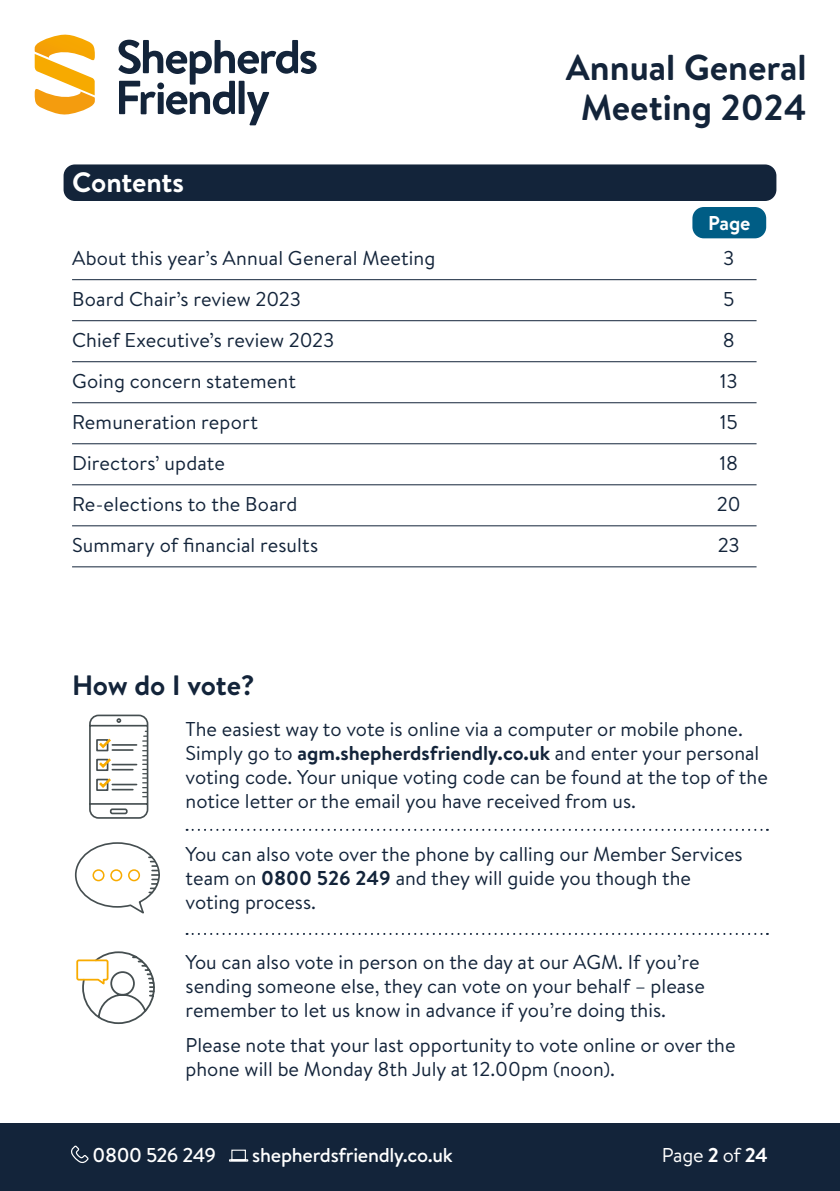
<style>
.page{position:relative;width:840px;height:1191px;background:#fff}
.page>*{position:absolute;margin:0;border:0;box-sizing:border-box;transform-origin:0 0}
.t1{font:700 36px/40px "Brandon Text";color:#13243a;text-align:center}
.t2{font:700 28px "Brandon Text";letter-spacing:-.005em;color:#13243a}
.t3{font:700 28px "Brandon Text";letter-spacing:-.01em;color:#fff}
.t4{font:20px/24px "Brandon Text";color:#13243a}
.t5{font:500 20px "Brandon Text";letter-spacing:-.015em;color:#fff}
.t6{font:500 20px "Brandon Text";letter-spacing:-.035em;color:#fff}
.t7{font:20px "Brandon Text";letter-spacing:-.015em;color:#fff}
.t8{font:700 20px "Brandon Text";color:#fff}
.s1{font-weight:700}
</style>
<div class="page">
<div style="left:0;top:1123px;width:839px;height:68px;background:#13243a"></div>
<svg style="left:71px;top:1145px;width:18px;height:18px"></svg>
<svg style="left:229px;top:1149px;width:20px;height:13px"></svg>
<svg style="left:34px;top:34px;width:61px;height:81px"></svg>
<svg style="left:118px;top:40px;width:198px;height:85px"></svg>
<div style="left:63px;top:164px;width:713px;height:37px;background:#13243a;border-radius:11px"></div>
<hr style="left:72px;top:279px;width:684px;height:1px;background:#13243a">
<hr style="left:72px;top:320px;width:684px;height:1px;background:#13243a">
<hr style="left:72px;top:361px;width:684px;height:1px;background:#13243a">
<hr style="left:72px;top:402px;width:684px;height:1px;background:#13243a">
<hr style="left:72px;top:443px;width:684px;height:1px;background:#13243a">
<hr style="left:72px;top:484px;width:684px;height:1px;background:#13243a">
<hr style="left:72px;top:525px;width:684px;height:1px;background:#13243a">
<hr style="left:72px;top:566px;width:684px;height:1px;background:#13243a">
<div style="left:692px;top:207px;width:73px;height:31px;background:#005d85;border-radius:11px"></div>
<svg style="left:186px;top:829px;width:581px;height:2px"></svg>
<svg style="left:186px;top:933px;width:581px;height:2px"></svg>
<svg style="left:89px;top:714px;width:60px;height:105px"></svg>
<svg style="left:74px;top:842px;width:86px;height:72px"></svg>
<svg style="left:76px;top:951px;width:79px;height:74px"></svg>
<h2 class="t3" style="left:72px;top:162px;width:114px">Contents</h2>
<h1 class="t1" style="left:565px;top:46px;width:242px">Annual General<br>Meeting 2024</h1>
<p class="t8" style="left:708px;top:209px;width:43px">Page</p>
<p class="t4" style="left:72px;top:246px;width:364px">About this year’s Annual General Meeting</p>
<p class="t4" style="left:722px;top:246px;width:13px">3</p>
<p class="t4" style="left:72px;top:287px;width:230px">Board Chair’s review 2023</p>
<p class="t4" style="left:722px;top:287px;width:13px">5</p>
<p class="t4" style="left:72px;top:328px;width:263px">Chief Executive’s review 2023</p>
<p class="t4" style="left:722px;top:328px;width:13px">8</p>
<p class="t4" style="left:72px;top:369px;width:225px">Going concern statement</p>
<p class="t4" style="left:719px;top:369px;width:19px">13</p>
<p class="t4" style="left:72px;top:410px;width:187px">Remuneration report</p>
<p class="t4" style="left:719px;top:410px;width:19px">15</p>
<p class="t4" style="left:72px;top:451px;width:154px">Directors’ update</p>
<p class="t4" style="left:719px;top:451px;width:20px">18</p>
<p class="t4" style="left:72px;top:492px;width:227px">Re-elections to the Board</p>
<p class="t4" style="left:716px;top:492px;width:25px">20</p>
<p class="t4" style="left:72px;top:533px;width:247px">Summary of financial results</p>
<p class="t4" style="left:717px;top:533px;width:24px">23</p>
<h2 class="t2" style="left:72px;top:665px;width:184px">How do I vote?</h2>
<p class="t4" style="left:185px;top:716px;width:583px">The easiest way to vote is online via a computer or mobile phone.<br>Simply go to <span class="s1">agm.shepherdsfriendly.co.uk</span> and enter your personal voting code. Your unique voting code can be found at the top of the notice letter or the email you have received from us.</p>
<p class="t4" style="left:185px;top:841px;width:558px">You can also vote over the phone by calling our Member Services team on <span class="s1">0800 526 249</span> and they will guide you though the voting process.</p>
<p class="t4" style="left:185px;top:949px;width:520px">You can also vote in person on the day at our AGM. If you’re sending someone else, they can vote on your behalf – please remember to let us know in advance if you’re doing this.</p>
<p class="t4" style="left:185px;top:1032px;width:551px">Please note that your last opportunity to vote online or over the phone will be Monday 8th July at 12.00pm (noon).</p>
<p class="t6" style="left:92px;top:1141px;width:125px">0800 526 249</p>
<p class="t5" style="left:252px;top:1141px;width:202px">shepherdsfriendly.co.uk</p>
<p class="t7" style="left:661px;top:1141px;width:108px">Page <span class="s1">2</span> of <span class="s1">24</span></p>
</div>
